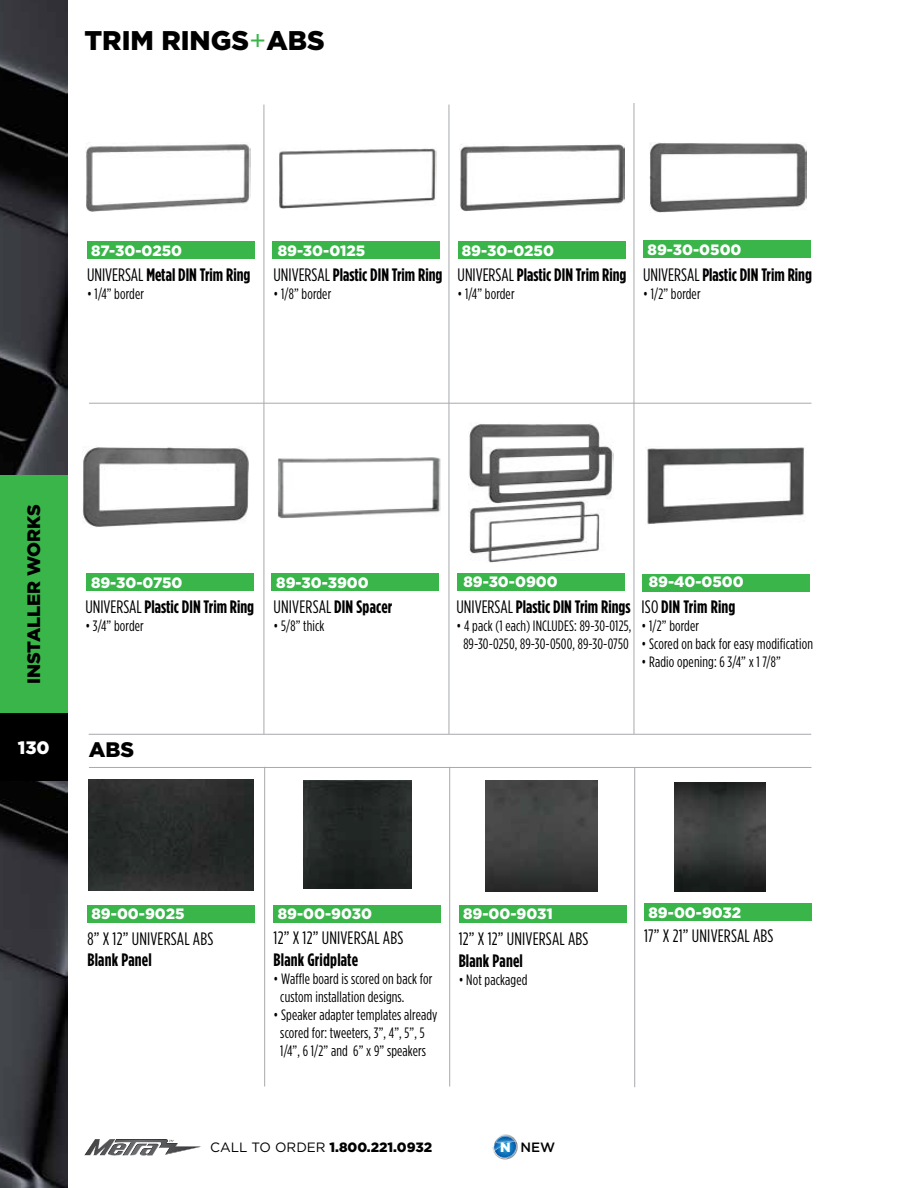
<style>
.page{position:relative;width:918px;height:1188px;background:#fff}
.page>*{position:absolute;margin:0;border:0;box-sizing:border-box;transform-origin:0 0}
.t1{font:900 27px "Gotham";color:#000}
.t2{font:900 21px "Gotham";color:#000}
.t3{font:700 18px "Gotham Condensed";color:#000}
.t4{font:18px "Gotham Condensed";letter-spacing:.01em;color:#000}
.t5{font:900 18px "Gotham";color:#000}
.t6{font:900 18px "Gotham";color:#fff}
.t7{font:15px/18px "Gotham Condensed";letter-spacing:.01em;color:#000;text-align:center}
.t8{font:900 15px "Gotham";color:#fff}
.t9{font:900 13.5px "Gotham";color:#000}
.t10{font:500 13.5px "Gotham";color:#000}
.s1{font-weight:400;color:#39b54a}
.s2{font-weight:400}
.s3{font-weight:700}
.s4{font-weight:900;color:#fff}
</style>
<div class="page">
<img style="left:0;top:0;width:68px;height:1188px">
<div style="left:0;top:475px;width:68px;height:238px;background:#39b54a"></div>
<div style="left:0;top:713px;width:68px;height:67px;background:#000"></div>
<svg style="left:84px;top:1139px;width:117px;height:17px"></svg>
<div style="left:644px;top:904px;width:167px;height:17px;background:#39b54a"></div>
<div style="left:459px;top:905px;width:167px;height:17px;background:#39b54a"></div>
<div style="left:273px;top:905px;width:168px;height:17px;background:#39b54a"></div>
<div style="left:87px;top:905px;width:168px;height:17px;background:#39b54a"></div>
<hr style="left:634px;top:768px;width:1px;height:319px;background:#a7a9ac">
<img style="left:89px;top:779px;width:165px;height:111px">
<img style="left:303px;top:780px;width:108px;height:109px">
<img style="left:485px;top:781px;width:112px;height:110px">
<img style="left:675px;top:782px;width:91px;height:109px">
<hr style="left:449px;top:767px;width:1px;height:320px;background:#a7a9ac">
<hr style="left:264px;top:767px;width:1px;height:320px;background:#a7a9ac">
<div style="left:643px;top:574px;width:167px;height:17px;background:#39b54a"></div>
<div style="left:458px;top:574px;width:167px;height:17px;background:#39b54a"></div>
<div style="left:272px;top:574px;width:167px;height:17px;background:#39b54a"></div>
<div style="left:86px;top:574px;width:168px;height:17px;background:#39b54a"></div>
<div style="left:644px;top:240px;width:167px;height:18px;background:#39b54a"></div>
<div style="left:458px;top:242px;width:168px;height:17px;background:#39b54a"></div>
<div style="left:273px;top:242px;width:167px;height:17px;background:#39b54a"></div>
<div style="left:87px;top:242px;width:168px;height:17px;background:#39b54a"></div>
<img style="left:85px;top:144px;width:165px;height:67px">
<img style="left:279px;top:148px;width:158px;height:61px">
<img style="left:459px;top:144px;width:166px;height:67px">
<img style="left:649px;top:143px;width:158px;height:70px">
<img style="left:83px;top:447px;width:166px;height:80px">
<img style="left:278px;top:457px;width:162px;height:61px">
<img style="left:469px;top:423px;width:145px;height:139px">
<img style="left:647px;top:447px;width:158px;height:78px">
<hr style="left:634px;top:103px;width:1px;height:631px;background:#a7a9ac">
<hr style="left:449px;top:105px;width:1px;height:629px;background:#a7a9ac">
<hr style="left:264px;top:105px;width:1px;height:629px;background:#a7a9ac">
<hr style="left:89px;top:403px;width:723px;height:1px;background:#a7a9ac">
<hr style="left:89px;top:767px;width:723px;height:1px;background:#a7a9ac">
<hr style="left:89px;top:734px;width:722px;height:1px;background:#a7a9ac">
<svg style="left:493px;top:1134px;width:25px;height:26px"></svg>
<img style="left:496px;top:1136px;width:16px;height:6px">
<h1 class="t1" style="left:84px;top:24px;width:242px">TRIM RINGS<span class="s1">+</span>ABS</h1>
<p class="t8" style="left:91px;top:242px;width:92px">87-30-0250</p>
<p class="t8" style="left:278px;top:242px;width:89px">89-30-0125</p>
<p class="t8" style="left:462px;top:242px;width:94px">89-30-0250</p>
<p class="t8" style="left:648px;top:241px;width:95px">89-30-0500</p>
<p class="t3" style="left:87px;top:265px;width:165px"><span class="s2">UNIVERSAL</span> Metal DIN Trim Ring</p>
<p class="t7" style="left:87px;top:285px;width:59px">• 1/4” border</p>
<p class="t3" style="left:274px;top:264px;width:170px"><span class="s2">UNIVERSAL</span> Plastic DIN Trim Ring</p>
<p class="t7" style="left:274px;top:284px;width:59px">• 1/8” border</p>
<p class="t3" style="left:458px;top:265px;width:170px"><span class="s2">UNIVERSAL</span> Plastic DIN Trim Ring</p>
<p class="t7" style="left:458px;top:285px;width:59px">• 1/4” border</p>
<p class="t3" style="left:643px;top:264px;width:170px"><span class="s2">UNIVERSAL</span> Plastic DIN Trim Ring</p>
<p class="t7" style="left:643px;top:284px;width:59px">• 1/2” border</p>
<p class="t5" style="left:23px;top:684px;width:182px;rotate:-90deg">INSTALLER WORKS</p>
<p class="t6" style="left:18px;top:738px;width:33px">130</p>
<p class="t8" style="left:91px;top:574px;width:93px">89-30-0750</p>
<p class="t8" style="left:276px;top:574px;width:94px">89-30-3900</p>
<p class="t3" style="left:85px;top:597px;width:170px"><span class="s2">UNIVERSAL</span> Plastic DIN Trim Ring</p>
<p class="t7" style="left:85px;top:617px;width:60px">• 3/4” border</p>
<p class="t4" style="left:274px;top:597px;width:120px">UNIVERSAL <span class="s3">DIN Spacer</span></p>
<p class="t7" style="left:274px;top:617px;width:53px">• 5/8” thick</p>
<h2 class="t2" style="left:89px;top:738px;width:47px">ABS</h2>
<p class="t8" style="left:463px;top:573px;width:96px">89-30-0900</p>
<p class="t8" style="left:649px;top:573px;width:97px">89-40-0500</p>
<p class="t3" style="left:457px;top:597px;width:175px"><span class="s2">UNIVERSAL</span> Plastic DIN Trim Rings</p>
<p class="t7" style="left:457px;top:617px;width:176px">• 4 pack (1 each) INCLUDES: 89-30-0125,<br>89-30-0250, 89-30-0500, 89-30-0750</p>
<p class="t3" style="left:642px;top:597px;width:95px"><span class="s2">ISO</span> DIN Trim Ring</p>
<p class="t7" style="left:642px;top:617px;width:59px">• 1/2” border</p>
<p class="t7" style="left:642px;top:635px;width:173px">• Scored on back for easy modification</p>
<p class="t7" style="left:642px;top:653px;width:141px">• Radio opening: 6 3/4” x 1 7/8”</p>
<p class="t8" style="left:92px;top:905px;width:94px">89-00-9025</p>
<p class="t8" style="left:278px;top:905px;width:96px">89-00-9030</p>
<p class="t8" style="left:463px;top:905px;width:91px">89-00-9031</p>
<p class="t8" style="left:649px;top:904px;width:94px">89-00-9032</p>
<p class="t4" style="left:644px;top:926px;width:131px">17” X 21” UNIVERSAL ABS</p>
<p class="t4" style="left:274px;top:928px;width:131px">12” X 12” UNIVERSAL ABS</p>
<p class="t3" style="left:274px;top:949px;width:86px">Blank Gridplate</p>
<p class="t7" style="left:280px;top:969px;width:154px;text-align:left;text-indent:-7px">• Waffle board is scored on back for custom installation designs.</p>
<p class="t7" style="left:274px;top:1005px;width:165px">• Speaker adapter templates already scored for: tweeters, 3”, 4”, 5”, 5<br>1/4”, 6 1/2” and 6” x 9” speakers</p>
<p class="t4" style="left:87px;top:929px;width:127px">8” X 12” UNIVERSAL ABS</p>
<p class="t3" style="left:87px;top:950px;width:66px">Blank Panel</p>
<p class="t4" style="left:459px;top:929px;width:131px">12” X 12” UNIVERSAL ABS</p>
<p class="t3" style="left:459px;top:950px;width:66px">Blank Panel</p>
<p class="t7" style="left:459px;top:970px;width:70px">• Not packaged</p>
<p class="t9" style="left:210px;top:1139px;width:224px"><span class="s2">CALL TO ORDER</span> 1.800.221.0932</p>
<p class="t10" style="left:500px;top:1140px;width:57px"><span class="s4">N</span> NEW</p>
</div>
